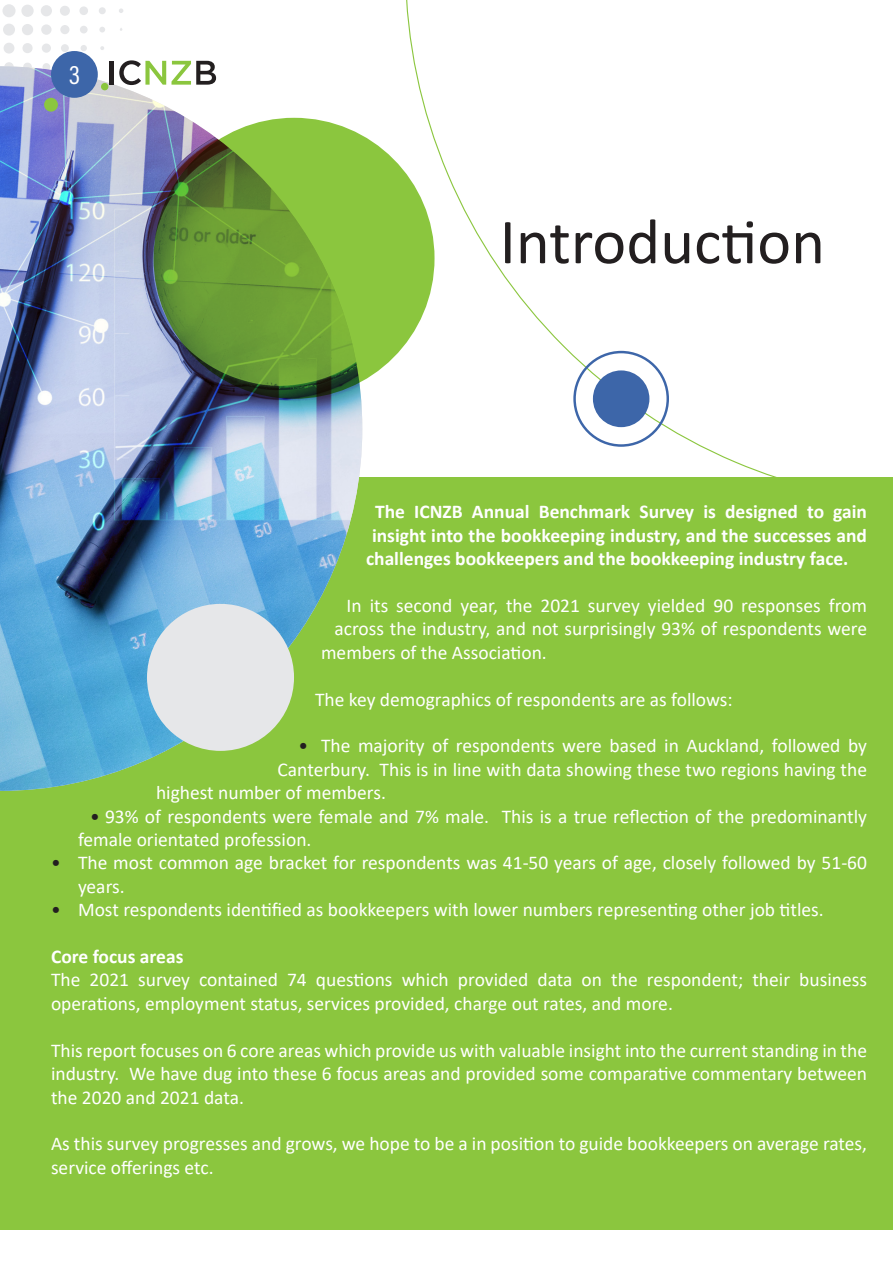
<style>
.page{position:relative;width:893px;height:1263px;background:#fff}
.page>*{position:absolute;margin:0;border:0;box-sizing:border-box;transform-origin:0 0}
.t1{font:64.5px "Calibri";color:#231f20}
.t2{font:27px "Acumin Pro Cond";color:#fff}
._18_pt_Left_Justify{font:19.5px/23.4px "Calibri";color:#fff}
._18_pt_Left_Justify-2{font:700 19.5px "Calibri";color:#fff}
.s1{color:#231f20}
</style>
<div class="page">
<div style="left:2px;top:4px;width:14px;height:13px;background:#e6e7e9;border-radius:50%"></div>
<div style="left:21px;top:5px;width:13px;height:12px;background:#e6e7e9;border-radius:50%"></div>
<div style="left:3px;top:24px;width:12px;height:12px;background:#e6e7e9;border-radius:50%"></div>
<div style="left:22px;top:24px;width:11px;height:11px;background:#e6e7e9;border-radius:50%"></div>
<div style="left:41px;top:5px;width:11px;height:11px;background:#e6e7e9;border-radius:50%"></div>
<div style="left:4px;top:43px;width:10px;height:11px;background:#e6e7e9;border-radius:50%"></div>
<div style="left:41px;top:24px;width:11px;height:11px;background:#e6e7e9;border-radius:50%"></div>
<div style="left:60px;top:6px;width:10px;height:10px;background:#e6e7e9;border-radius:50%"></div>
<div style="left:22px;top:43px;width:11px;height:10px;background:#e6e7e9;border-radius:50%"></div>
<div style="left:4px;top:62px;width:10px;height:10px;background:#e6e7e9;border-radius:50%"></div>
<div style="left:60px;top:25px;width:10px;height:9px;background:#e6e7e9;border-radius:50%"></div>
<div style="left:42px;top:44px;width:9px;height:9px;background:#e6e7e9;border-radius:50%"></div>
<div style="left:23px;top:63px;width:9px;height:8px;background:#e6e7e9;border-radius:50%"></div>
<div style="left:79px;top:6px;width:9px;height:9px;background:#e6e7e9;border-radius:50%"></div>
<div style="left:61px;top:44px;width:8px;height:8px;background:#e6e7e9;border-radius:50%"></div>
<div style="left:43px;top:63px;width:7px;height:8px;background:#e6e7e9;border-radius:50%"></div>
<div style="left:80px;top:26px;width:8px;height:7px;background:#e6e7e9;border-radius:50%"></div>
<div style="left:99px;top:7px;width:7px;height:7px;background:#e6e7e9;border-radius:50%"></div>
<svg style="left:81px;top:45px;width:6px;height:6px"></svg>
<svg style="left:99px;top:27px;width:6px;height:6px"></svg>
<svg style="left:119px;top:8px;width:4px;height:5px"></svg>
<svg style="left:100px;top:46px;width:4px;height:4px"></svg>
<svg style="left:405px;top:0;width:372px;height:477px"></svg>
<svg style="left:573px;top:351px;width:96px;height:96px"></svg>
<div style="left:0;top:477px;width:893px;height:753px;background:#8bc63e"></div>
<img style="left:0;top:66px;width:362px;height:725px">
<svg style="left:154px;top:118px;width:280px;height:281px;background:#74a837"></svg>
<div style="left:147px;top:604px;width:147px;height:147px;background:#e6e7e9;border-radius:50%"></div>
<div style="left:51px;top:51px;width:47px;height:47px;background:#3d66a9;border-radius:50%"></div>
<div style="left:44px;top:98px;width:14px;height:14px;background:#8bc63e;border-radius:50%"></div>
<div style="left:101px;top:83px;width:7px;height:7px;background:#8bc63e;border-radius:50%"></div>
<hr style="left:110px;top:61px;width:4px;height:24px;background:#231f20">
<svg style="left:119px;top:60px;width:97px;height:25px"></svg>
<h2 class="t2" style="left:69px;top:57px;width:12px">3</h2>
<p class="t1" style="left:500px;top:197px;width:327px">Introduction</p>
<p class="_18_pt_Left_Justify-2" style="left:375px;top:498px;width:494px">The ICNZB Annual Benchmark Survey is designed to gain</p>
<p class="_18_pt_Left_Justify-2" style="left:372px;top:522px;width:497px">insight into the bookkeeping industry, and the successes and</p>
<p class="_18_pt_Left_Justify-2" style="left:366px;top:545px;width:484px">challenges bookkeepers and the bookkeeping industry face.</p>
<p class="_18_pt_Left_Justify" style="left:347px;top:593px;width:522px">In its second year, the 2021 survey yielded 90 responses from</p>
<p class="_18_pt_Left_Justify" style="left:335px;top:617px;width:534px">across the industry, and not surprisingly 93% of respondents were</p>
<p class="_18_pt_Left_Justify" style="left:321px;top:640px;width:227px">members of the Association.</p>
<p class="_18_pt_Left_Justify" style="left:315px;top:687px;width:419px">The key demographics of respondents are as follows:</p>
<p class="_18_pt_Left_Justify" style="left:299px;top:734px;width:570px"><span class="s1">•</span> The majority of respondents were based in Auckland, followed by</p>
<p class="_18_pt_Left_Justify" style="left:278px;top:757px;width:591px">Canterbury. This is in line with data showing these two regions having the</p>
<p class="_18_pt_Left_Justify" style="left:156px;top:781px;width:231px">highest number of members.</p>
<p class="_18_pt_Left_Justify" style="left:78px;top:804px;width:790px;text-indent:12px"><span class="s1">•</span> 93% of respondents were female and 7% male. This is a true reflection of the predominantly female orientated profession.</p>
<p class="_18_pt_Left_Justify" style="left:78px;top:851px;width:790px;text-indent:-27px"><span class="s1">•</span> The most common age bracket for respondents was 41-50 years of age, closely followed by 51-60 years.</p>
<p class="_18_pt_Left_Justify" style="left:51px;top:898px;width:774px"><span class="s1">•</span> Most respondents identified as bookkeepers with lower numbers representing other job titles.</p>
<p class="_18_pt_Left_Justify-2" style="left:51px;top:943px;width:134px">Core focus areas</p>
<p class="_18_pt_Left_Justify" style="left:51px;top:968px;width:817px">The 2021 survey contained 74 questions which provided data on the respondent; their business operations, employment status, services provided, charge out rates, and more.</p>
<p class="_18_pt_Left_Justify" style="left:51px;top:1038px;width:818px;text-align:justify">This report focuses on 6 core areas which provide us with valuable insight into the current standing in the industry. We have dug into these 6 focus areas and provided some comparative commentary between the 2020 and 2021 data.</p>
<p class="_18_pt_Left_Justify" style="left:51px;top:1132px;width:818px">As this survey progresses and grows, we hope to be a in position to guide bookkeepers on average rates, service offerings etc.</p>
</div>
